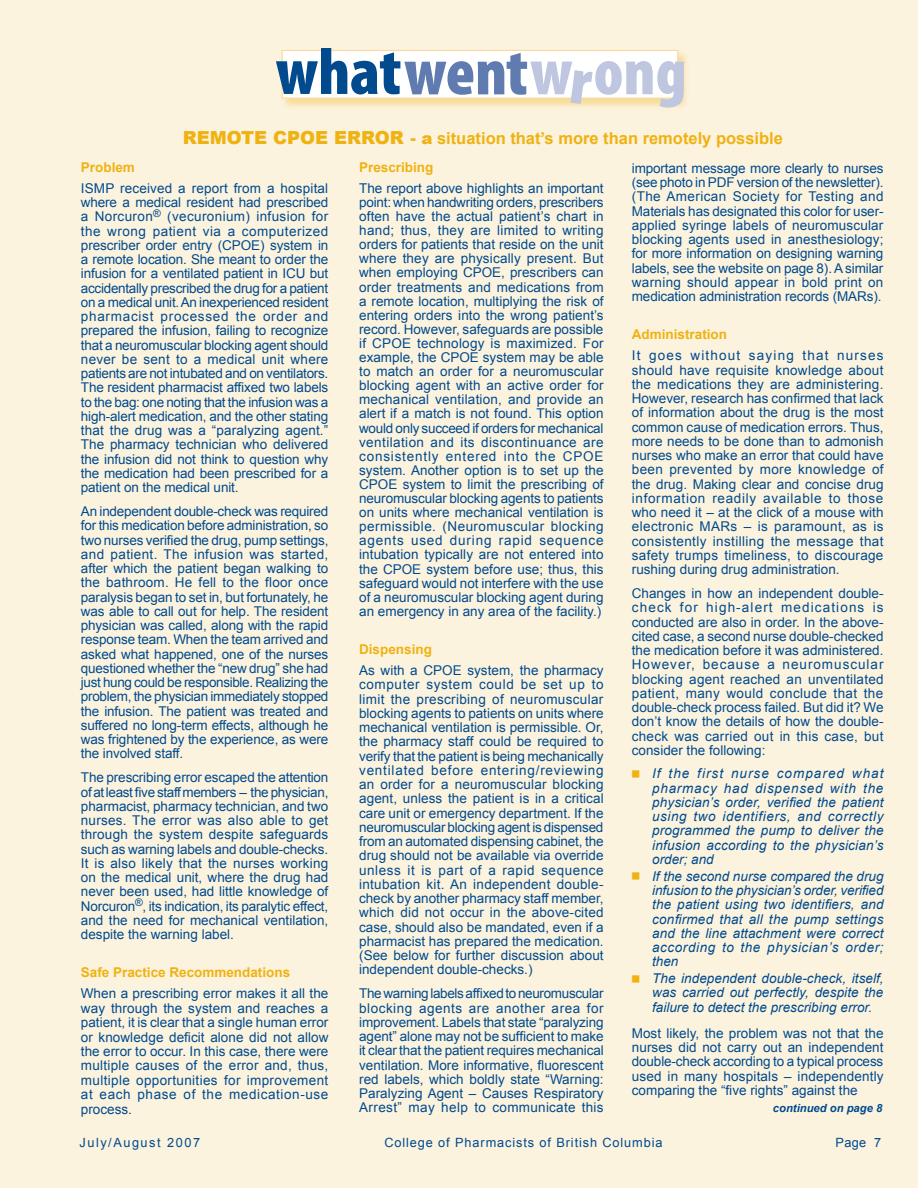
<style>
.page{position:relative;width:918px;height:1188px;background:#fcf3df}
.page>*{position:absolute;margin:0;border:0;box-sizing:border-box;transform-origin:0 0}
.t1{font:700 16.5px "Arial";color:#efb211}
.t2{font:13.5px/14.2px "Arial";color:#004a8d;text-align:justify}
.t3{font:italic 13.5px/14.2px "Arial";letter-spacing:.01em;color:#004a8d;text-align:justify}
.t4{font:700 13.5px "Arial";color:#efb211}
.t5{font:12.75px "Arial";letter-spacing:.07em;color:#004a8d}
.t6{font:12.75px "Arial";letter-spacing:.12em;color:#004a8d}
.t7{font:italic 700 11.25px "Arial";color:#004a8d}
.s1{font-weight:900;font-size:18px}
.s2{font-weight:900}
</style>
<div class="page">
<div style="left:280px;top:48px;width:411px;height:63px;background:#efb211;opacity:.35"></div>
<svg style="left:276px;top:48px;width:408px;height:60px;background:#c5cdd4"></svg>
<p class="t1" style="left:183px;top:128px;width:602px"><span class="s1">REMOTE CPOE ERROR</span> <span class="s2">- a</span> situation that’s more than remotely possible</p>
<p class="t4" style="left:359px;top:158px;width:76px">Prescribing</p>
<p class="t2" style="left:359px;top:181px;width:246px">The report above highlights an important point: when handwriting orders, prescribers often have the actual patient’s chart in hand; thus, they are limited to writing orders for patients that reside on the unit where they are physically present. But when employing CPOE, prescribers can order treatments and medications from a remote location, multiplying the risk of entering orders into the wrong patient’s record. However, safeguards are possible if CPOE technology is maximized. For example, the CPOE system may be able to match an order for a neuromuscular blocking agent with an active order for mechanical ventilation, and provide an alert if a match is not found. This option would only succeed if orders for mechanical ventilation and its discontinuance are consistently entered into the CPOE system. Another option is to set up the CPOE system to limit the prescribing of neuromuscular blocking agents to patients on units where mechanical ventilation is permissible. (Neuromuscular blocking agents used during rapid sequence intubation typically are not entered into the CPOE system before use; thus, this safeguard would not interfere with the use of a neuromuscular blocking agent during an emergency in any area of the facility.)</p>
<p class="t4" style="left:359px;top:641px;width:74px">Dispensing</p>
<p class="t2" style="left:359px;top:663px;width:246px">As with a CPOE system, the pharmacy computer system could be set up to limit the prescribing of neuromuscular blocking agents to patients on units where mechanical ventilation is permissible. Or, the pharmacy staff could be required to verify that the patient is being mechanically ventilated before entering/reviewing an order for a neuromuscular blocking agent, unless the patient is in a critical care unit or emergency department. If the neuromuscular blocking agent is dispensed from an automated dispensing cabinet, the drug should not be available via override unless it is part of a rapid sequence intubation kit. An independent double&shy;check by another pharmacy staff member, which did not occur in the above-cited case, should also be mandated, even if a pharmacist has prepared the medication. (See below for further discussion about independent double-checks.)</p>
<p class="t2" style="left:359px;top:987px;width:246px">The warning labels affixed to neuromuscular blocking agents are another area for improvement. Labels that state “paralyzing agent” alone may not be sufficient to make it clear that the patient requires mechanical ventilation. More informative, fluorescent red labels, which boldly state “Warning:<br>Paralyzing Agent – Causes Respiratory Arrest” may help to communicate this</p>
<p class="t4" style="left:81px;top:158px;width:56px">Problem</p>
<p class="t2" style="left:81px;top:181px;width:249px">ISMP received a report from a hospital where a medical resident had prescribed a Norcuron<sup>®</sup> (vecuronium) infusion for the wrong patient via a computerized prescriber order entry (CPOE) system in a remote location. She meant to order the infusion for a ventilated patient in ICU but accidentally prescribed the drug for a patient on a medical unit. An inexperienced resident pharmacist processed the order and prepared the infusion, failing to recognize that a neuromuscular blocking agent should never be sent to a medical unit where patients are not intubated and on ventilators.<br>The resident pharmacist affixed two labels to the bag: one noting that the infusion was a high-alert medication, and the other stating that the drug was a “paralyzing agent.” The pharmacy technician who delivered the infusion did not think to question why the medication had been prescribed for a patient on the medical unit.</p>
<p class="t2" style="left:81px;top:504px;width:249px">An independent double-check was required for this medication before administration, so two nurses verified the drug, pump settings, and patient. The infusion was started, after which the patient began walking to the bathroom. He fell to the floor once paralysis began to set in, but fortunately, he was able to call out for help. The resident physician was called, along with the rapid response team. When the team arrived and asked what happened, one of the nurses questioned whether the “new drug” she had just hung could be responsible. Realizing the problem, the physician immediately stopped the infusion. The patient was treated and suffered no long-term effects, although he was frightened by the experience, as were the involved staff.</p>
<p class="t2" style="left:81px;top:771px;width:249px">The prescribing error escaped the attention of at least five staff members – the physician, pharmacist, pharmacy technician, and two nurses. The error was also able to get through the system despite safeguards such as warning labels and double-checks.<br>It is also likely that the nurses working on the medical unit, where the drug had never been used, had little knowledge of Norcuron<sup>®</sup>, its indication, its paralytic effect, and the need for mechanical ventilation, despite the warning label.</p>
<p class="t4" style="left:81px;top:964px;width:211px">Safe Practice Recommendations</p>
<p class="t2" style="left:81px;top:987px;width:249px">When a prescribing error makes it all the way through the system and reaches a patient, it is clear that a single human error or knowledge deficit alone did not allow the error to occur. In this case, there were multiple causes of the error and, thus, multiple opportunities for improvement at each phase of the medication-use process.</p>
<p class="t2" style="left:632px;top:161px;width:253px">important message more clearly to nurses (see photo in PDF version of the newsletter). (The American Society for Testing and Materials has designated this color for user&shy;applied syringe labels of neuromuscular blocking agents used in anesthesiology; for more information on designing warning labels, see the website on page 8). A similar warning should appear in bold print on medication administration records (MARs).</p>
<p class="t4" style="left:632px;top:326px;width:97px">Administration</p>
<p class="t2" style="left:632px;top:349px;width:253px">It goes without saying that nurses should have requisite knowledge about the medications they are administering.<br>However, research has confirmed that lack of information about the drug is the most common cause of medication errors. Thus, more needs to be done than to admonish nurses who make an error that could have been prevented by more knowledge of the drug. Making clear and concise drug information readily available to those who need it – at the click of a mouse with electronic MARs – is paramount, as is consistently instilling the message that safety trumps timeliness, to discourage rushing during drug administration.</p>
<p class="t2" style="left:632px;top:586px;width:253px">Changes in how an independent double&shy;check for high-alert medications is conducted are also in order. In the above&shy;cited case, a second nurse double-checked the medication before it was administered.<br>However, because a neuromuscular blocking agent reached an unventilated patient, many would conclude that the double-check process failed. But did it? We don’t know the details of how the double&shy;check was carried out in this case, but consider the following:</p>
<p class="t3" style="left:652px;top:767px;width:233px">If the first nurse compared what pharmacy had dispensed with the physician’s order, verified the patient using two identifiers, and correctly programmed the pump to deliver the infusion according to the physician’s order; and</p>
<p class="t3" style="left:652px;top:869px;width:233px">If the second nurse compared the drug infusion to the physician’s order, verified the patient using two identifiers, and confirmed that all the pump settings and the line attachment were correct according to the physician’s order; then</p>
<p class="t3" style="left:652px;top:972px;width:233px">The independent double-check, itself, was carried out perfectly, despite the failure to detect the prescribing error.</p>
<p class="t2" style="left:632px;top:1026px;width:253px">Most likely, the problem was not that the nurses did not carry out an independent double-check according to a typical process used in many hospitals – independently comparing the “five rights” against the</p>
<p class="t7" style="left:773px;top:1101px;width:111px">continued on page 8</p>
<p class="t6" style="left:79px;top:1135px;width:122px">July/August 2007</p>
<p class="t5" style="left:384px;top:1135px;width:280px">College of Pharmacists of British Columbia</p>
<p class="t5" style="left:836px;top:1135px;width:47px">Page 7</p>
</div>
